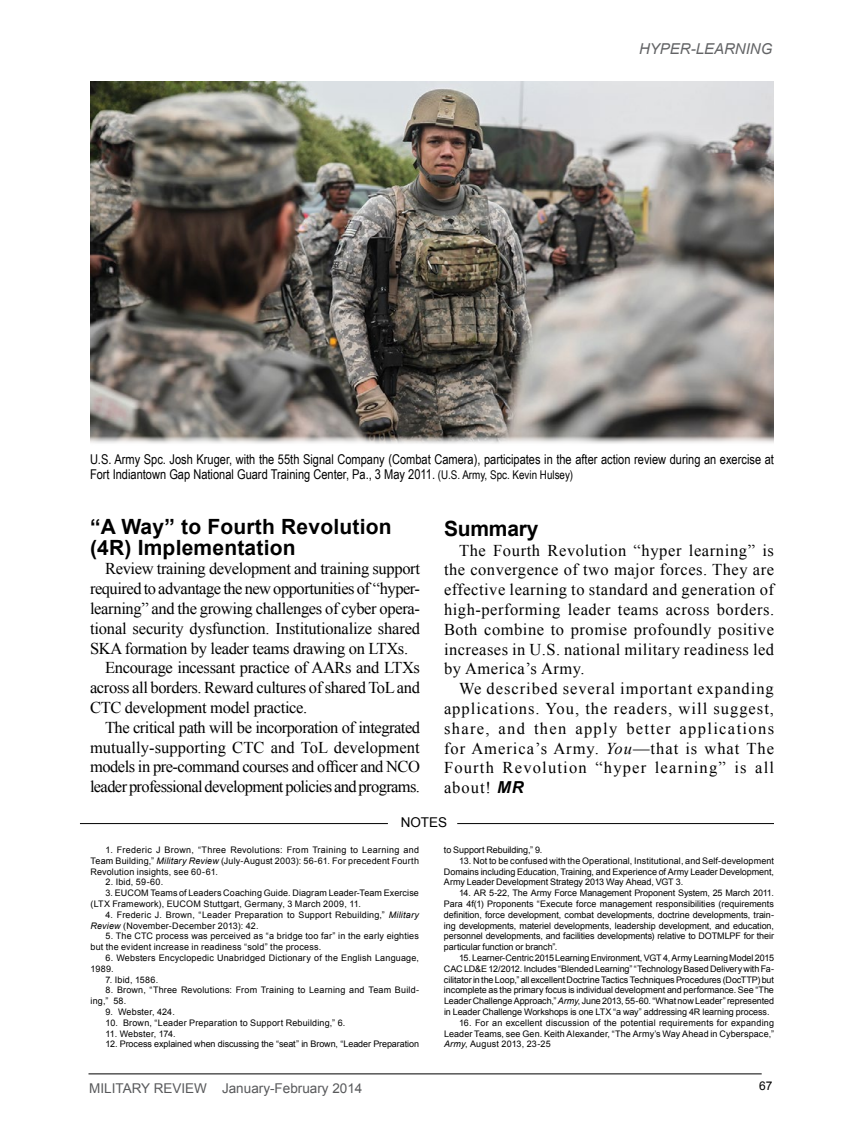
<style>
.page{position:relative;width:864px;height:1134px;background:#fff}
.page>*{position:absolute;margin:0;border:0;box-sizing:border-box;transform-origin:0 0}
.t1{font:700 21px/21px "Arial";letter-spacing:.01em;color:#000}
.t2{font:700 21px "Arial";letter-spacing:-.01em;color:#000}
.t3{font:16.5px/19.8px "Times New Roman";letter-spacing:-.02em;color:#000;text-align:justify}
.t4{font:16.5px "Times New Roman";letter-spacing:-.04em;color:#000}
.t5{font:16.5px "Times New Roman";letter-spacing:.005em;color:#000}
.t6{font:italic 15px "Arial";color:#636466}
.t7{font:13.5px/15px "Arial Narrow";color:#000}
.t8{font:13.5px "Arial";color:#58595b}
.t9{font:13.5px "Arial";color:#000}
.t10{font:12px "Arial";color:#000}
.t11{font:9px/10.8px "Arial";letter-spacing:.015em;color:#000;text-align:justify}
.t12{font:9px "Arial";letter-spacing:-.01em;color:#000}
.s1{font-size:12px}
.s2{font-style:italic}
.s3{font-family:"Arial";font-weight:700;font-style:italic}
</style>
<div class="page">
<hr style="left:88px;top:1074px;width:674px;height:1px;background:#000">
<img style="left:90px;top:81px;width:684px;height:363px">
<hr style="left:80px;top:823px;width:308px;height:1px;background:#000">
<hr style="left:457px;top:823px;width:317px;height:1px;background:#000">
<h3 class="t6" style="left:639px;top:39px;width:135px">HYPER-LEARNING</h3>
<h3 class="t7" style="left:90px;top:451px;width:685px">U.S. Army Spc. Josh Kruger, with the 55th Signal Company (Combat Camera), participates in the after action review during an exercise at<br>Fort Indiantown Gap National Guard Training Center, Pa., 3 May 2011. <span class="s1">(U.S. Army, Spc. Kevin Hulsey)</span></h3>
<h1 class="t1" style="left:90px;top:516px;width:303px">“A Way” to Fourth Revolution (4R) Implementation</h1>
<h2 class="t3" style="left:105px;top:559px;width:317px">Review training development and training support</h2>
<h2 class="t3" style="left:90px;top:578px;width:332px">required to advantage the new opportunities of “hyper-</h2>
<h2 class="t3" style="left:90px;top:598px;width:332px">learning” and the growing challenges of cyber opera-</h2>
<h2 class="t3" style="left:90px;top:618px;width:332px">tional security dysfunction. Institutionalize shared</h2>
<h2 class="t3" style="left:90px;top:638px;width:320px">SKA formation by leader teams drawing on LTXs.</h2>
<h2 class="t3" style="left:105px;top:658px;width:317px">Encourage incessant practice of AARs and LTXs</h2>
<h2 class="t3" style="left:90px;top:677px;width:332px">across all borders. Reward cultures of shared ToL and</h2>
<h2 class="t3" style="left:90px;top:697px;width:219px">CTC development model practice.</h2>
<h2 class="t3" style="left:105px;top:717px;width:317px">The critical path will be incorporation of integrated</h2>
<h2 class="t5" style="left:90px;top:736px;width:331px">mutually-supporting CTC and ToL development</h2>
<h2 class="t3" style="left:90px;top:757px;width:332px">models in pre-command courses and officer and NCO</h2>
<h2 class="t4" style="left:90px;top:776px;width:332px">leader professional development policies and programs.</h2>
<h1 class="t2" style="left:444px;top:514px;width:96px">Summary</h1>
<p class="t3" style="left:444px;top:540px;width:332px;text-indent:15px">The Fourth Revolution “hyper learning” is the convergence of two major forces. They are effective learning to standard and generation of high-performing leader teams across borders.<br>Both combine to promise profoundly positive increases in U.S. national military readiness led by America’s Army.</p>
<h2 class="t3" style="left:444px;top:678px;width:332px;text-indent:15px">We described several important expanding applications. You, the readers, will suggest, share, and then apply better applications for America’s Army. <span class="s2">You</span>—that is what The Fourth Revolution “hyper learning” is all about! <span class="s3">MR</span></h2>
<h3 class="t9" style="left:401px;top:813px;width:48px">NOTES</h3>
<p class="t11" style="left:91px;top:845px;width:330px;text-indent:15px">1. Frederic J Brown, “Three Revolutions: From Training to Learning and Team Building,” <span class="s2">Military Review</span> (July-August 2003): 56-61. For precedent Fourth Revolution insights, see 60-61.</p>
<p class="t11" style="left:106px;top:877px;width:59px">2. Ibid, 59-60.</p>
<p class="t11" style="left:91px;top:888px;width:330px;text-indent:15px">3. EUCOM Teams of Leaders Coaching Guide. Diagram Leader-Team Exercise (LTX Framework), EUCOM Stuttgart, Germany, 3 March 2009, 11.</p>
<p class="t11" style="left:91px;top:909px;width:330px;text-indent:15px">4. Frederic J. Brown, “Leader Preparation to Support Rebuilding,” <span class="s2">Military<br>Review</span> (November-December 2013): 42.</p>
<p class="t11" style="left:91px;top:931px;width:330px;text-indent:15px">5. The CTC process was perceived as “a bridge too far” in the early eighties but the evident increase in readiness “sold” the process.</p>
<p class="t11" style="left:91px;top:953px;width:330px;text-indent:15px">6. Websters Encyclopedic Unabridged Dictionary of the English Language,<br>1989.</p>
<p class="t11" style="left:106px;top:974px;width:54px">7. Ibid, 1586.</p>
<p class="t11" style="left:91px;top:985px;width:330px;text-indent:15px">8. Brown, “Three Revolutions: From Training to Learning and Team Build&shy;ing,” 58.</p>
<p class="t11" style="left:106px;top:1007px;width:71px">9. Webster, 424.</p>
<p class="t11" style="left:106px;top:1017px;width:241px">10. Brown, “Leader Preparation to Support Rebuilding,” 6.</p>
<p class="t11" style="left:106px;top:1028px;width:72px">11. Webster, 174.</p>
<p class="t12" style="left:106px;top:1038px;width:315px">12. Process explained when discussing the “seat” in Brown, “Leader Preparation</p>
<p class="t12" style="left:444px;top:844px;width:100px">to Support Rebuilding,” 9.</p>
<p class="t11" style="left:444px;top:855px;width:332px;text-indent:15px">13. Not to be confused with the Operational, Institutional, and Self-development Domains including Education, Training, and Experience of Army Leader Development, Army Leader Development Strategy 2013 Way Ahead, VGT 3.</p>
<p class="t11" style="left:444px;top:888px;width:332px;text-indent:15px">14. AR 5-22, The Army Force Management Proponent System, 25 March 2011.<br>Para 4f(1) Proponents “Execute force management responsibilities (requirements definition, force development, combat developments, doctrine developments, train&shy;ing developments, materiel developments, leadership development, and education, personnel developments, and facilities developments) relative to DOTMLPF for their particular function or branch”.</p>
<p class="t11" style="left:444px;top:953px;width:332px;text-indent:15px">15. Learner-Centric 2015 Learning Environment, VGT 4, Army Learning Model 2015<br>CAC LD&amp;E 12/2012. Includes “Blended Learning” “Technology Based Delivery with Fa&shy;cilitator in the Loop,” all excellent Doctrine Tactics Techniques Procedures (DocTTP) but incomplete as the primary focus is individual development and performance. See “The Leader Challenge Approach,” <span class="s2">Army</span>, June 2013, 55-60. “What now Leader” represented in Leader Challenge Workshops is one LTX “a way” addressing 4R learning process.</p>
<p class="t11" style="left:444px;top:1017px;width:332px;text-indent:15px">16. For an excellent discussion of the potential requirements for expanding Leader Teams, see Gen. Keith Alexander, “The Army’s Way Ahead in Cyberspace,” <span class="s2">Army</span>, August 2013, 23-25</p>
<h3 class="t8" style="left:89px;top:1080px;width:275px">MILITARY REVIEW January-February 2014</h3>
<h3 class="t10" style="left:759px;top:1078px;width:15px">67</h3>
</div>
